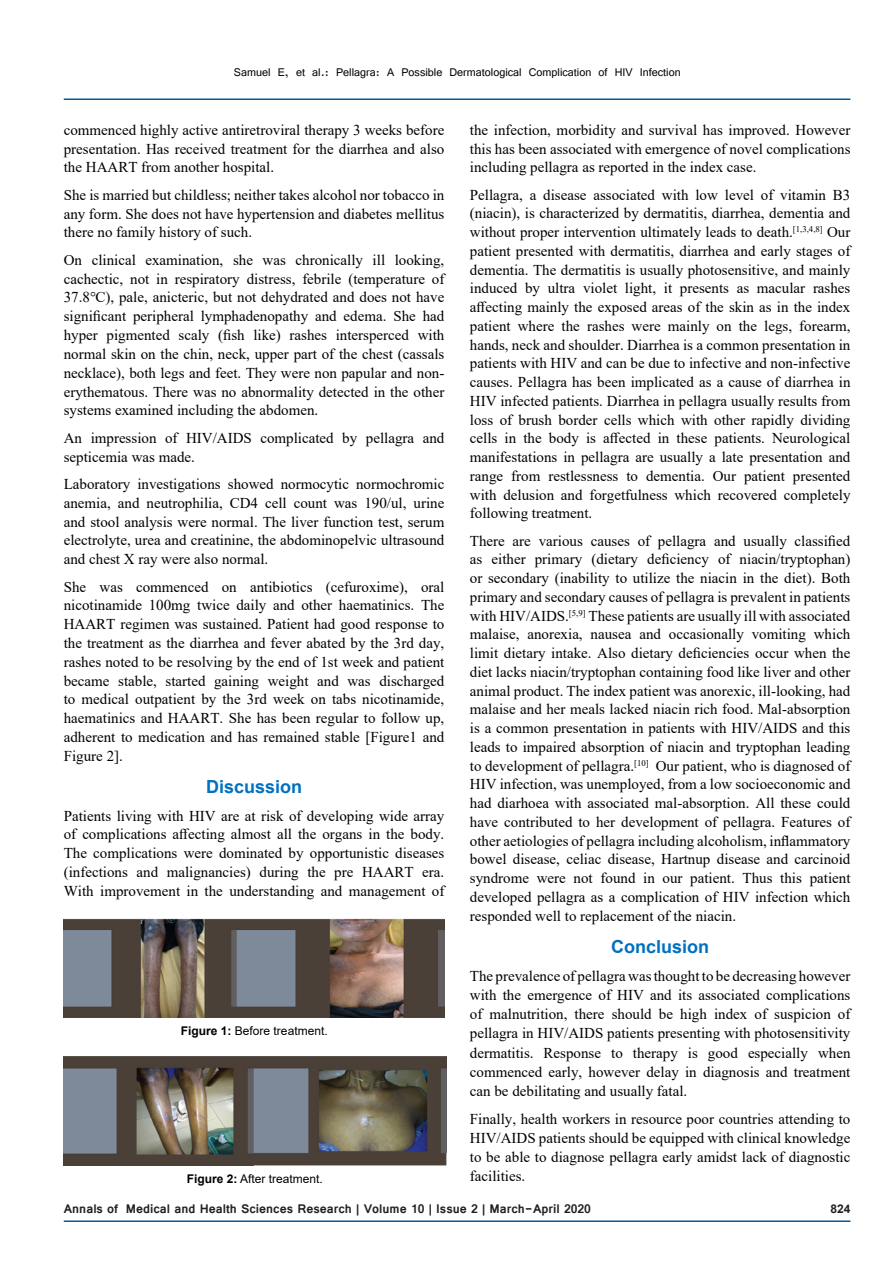
<style>
.page{position:relative;width:893px;height:1263px;background:#fff}
.page>*{position:absolute;margin:0;border:0;box-sizing:border-box;transform-origin:0 0}
.t1{font:700 18px "Arial";color:#0070c0}
.t2{font:15px/18.8px "Times New Roman";color:#000;text-align:justify}
.t3{font:700 13.5px "Vrinda";color:#231f20}
.t4{font:12px "Vrinda";color:#000}
.t5{font:12px "Arial";color:#000}
.t6{font:700 12px "Arial";color:#231f20}
.s1{font-weight:700}
</style>
<div class="page">
<hr style="left:64px;top:1220px;width:786px;height:2px;background:#005a96">
<hr style="left:64px;top:99px;width:786px;height:1px;background:#005a96">
<img style="left:64px;top:919px;width:381px;height:98px">
<img style="left:64px;top:1056px;width:382px;height:109px">
<p class="t4" style="left:234px;top:64px;width:448px">Samuel E, et al.: Pellagra: A Possible Dermatological Complication of HIV Infection</p>
<p class="t2" style="left:64px;top:120px;width:382px">commenced highly active antiretroviral therapy 3 weeks before presentation. Has received treatment for the diarrhea and also the HAART from another hospital.</p>
<p class="t2" style="left:64px;top:185px;width:382px">She is married but childless; neither takes alcohol nor tobacco in any form. She does not have hypertension and diabetes mellitus there no family history of such.</p>
<p class="t2" style="left:64px;top:250px;width:382px">On clinical examination, she was chronically ill looking, cachectic, not in respiratory distress, febrile (temperature of 37.8℃), pale, anicteric, but not dehydrated and does not have significant peripheral lymphadenopathy and edema. She had hyper pigmented scaly (fish like) rashes intersperced with normal skin on the chin, neck, upper part of the chest (cassals necklace), both legs and feet. They were non papular and non&shy;erythematous. There was no abnormality detected in the other systems examined including the abdomen.</p>
<p class="t2" style="left:64px;top:428px;width:382px">An impression of HIV/AIDS complicated by pellagra and septicemia was made.</p>
<p class="t2" style="left:64px;top:474px;width:382px">Laboratory investigations showed normocytic normochromic anemia, and neutrophilia, CD4 cell count was 190/ul, urine and stool analysis were normal. The liver function test, serum electrolyte, urea and creatinine, the abdominopelvic ultrasound and chest X ray were also normal.</p>
<p class="t2" style="left:64px;top:576px;width:382px">She was commenced on antibiotics (cefuroxime), oral nicotinamide 100mg twice daily and other haematinics. The HAART regimen was sustained. Patient had good response to the treatment as the diarrhea and fever abated by the 3rd day, rashes noted to be resolving by the end of 1st week and patient became stable, started gaining weight and was discharged to medical outpatient by the 3rd week on tabs nicotinamide, haematinics and HAART. She has been regular to follow up, adherent to medication and has remained stable [Figure1 and Figure 2].</p>
<p class="t1" style="left:206px;top:774px;width:98px">Discussion</p>
<p class="t2" style="left:64px;top:806px;width:382px">Patients living with HIV are at risk of developing wide array of complications affecting almost all the organs in the body.<br>The complications were dominated by opportunistic diseases (infections and malignancies) during the pre HAART era.<br>With improvement in the understanding and management of</p>
<p class="t5" style="left:181px;top:1022px;width:148px"><span class="s1">Figure 1:</span> Before treatment.</p>
<p class="t5" style="left:187px;top:1170px;width:138px"><span class="s1">Figure 2:</span> After treatment.</p>
<p class="t2" style="left:470px;top:120px;width:382px">the infection, morbidity and survival has improved. However this has been associated with emergence of novel complications including pellagra as reported in the index case.</p>
<p class="t2" style="left:470px;top:185px;width:382px">Pellagra, a disease associated with low level of vitamin B3 (niacin), is characterized by dermatitis, diarrhea, dementia and without proper intervention ultimately leads to death.<sup>[1,3,4,8]</sup> Our patient presented with dermatitis, diarrhea and early stages of dementia. The dermatitis is usually photosensitive, and mainly induced by ultra violet light, it presents as macular rashes affecting mainly the exposed areas of the skin as in the index patient where the rashes were mainly on the legs, forearm, hands, neck and shoulder. Diarrhea is a common presentation in patients with HIV and can be due to infective and non-infective causes. Pellagra has been implicated as a cause of diarrhea in HIV infected patients. Diarrhea in pellagra usually results from loss of brush border cells which with other rapidly dividing cells in the body is affected in these patients. Neurological manifestations in pellagra are usually a late presentation and range from restlessness to dementia. Our patient presented with delusion and forgetfulness which recovered completely following treatment.</p>
<p class="t2" style="left:470px;top:531px;width:382px">There are various causes of pellagra and usually classified as either primary (dietary deficiency of niacin/tryptophan) or secondary (inability to utilize the niacin in the diet). Both primary and secondary causes of pellagra is prevalent in patients with HIV/AIDS.<sup>[5,9]</sup> These patients are usually ill with associated malaise, anorexia, nausea and occasionally vomiting which limit dietary intake. Also dietary deficiencies occur when the diet lacks niacin/tryptophan containing food like liver and other animal product. The index patient was anorexic, ill-looking, had malaise and her meals lacked niacin rich food. Mal-absorption is a common presentation in patients with HIV/AIDS and this leads to impaired absorption of niacin and tryptophan leading to development of pellagra.<sup>[10]</sup> Our patient, who is diagnosed of HIV infection, was unemployed, from a low socioeconomic and had diarhoea with associated mal-absorption. All these could have contributed to her development of pellagra. Features of other aetiologies of pellagra including alcoholism, inflammatory bowel disease, celiac disease, Hartnup disease and carcinoid syndrome were not found in our patient. Thus this patient developed pellagra as a complication of HIV infection which responded well to replacement of the niacin.</p>
<p class="t1" style="left:611px;top:934px;width:100px">Conclusion</p>
<p class="t2" style="left:470px;top:966px;width:382px;line-height:19.2px">The prevalence of pellagra was thought to be decreasing however with the emergence of HIV and its associated complications of malnutrition, there should be high index of suspicion of pellagra in HIV/AIDS patients presenting with photosensitivity dermatitis. Response to therapy is good especially when commenced early, however delay in diagnosis and treatment can be debilitating and usually fatal.</p>
<p class="t2" style="left:470px;top:1109px;width:382px;line-height:19.2px">Finally, health workers in resource poor countries attending to HIV/AIDS patients should be equipped with clinical knowledge to be able to diagnose pellagra early amidst lack of diagnostic facilities.</p>
<p class="t3" style="left:64px;top:1200px;width:529px">Annals of Medical and Health Sciences Research | Volume 10 | Issue 2 | March-April 2020</p>
<p class="t6" style="left:830px;top:1201px;width:22px">824</p>
</div>
